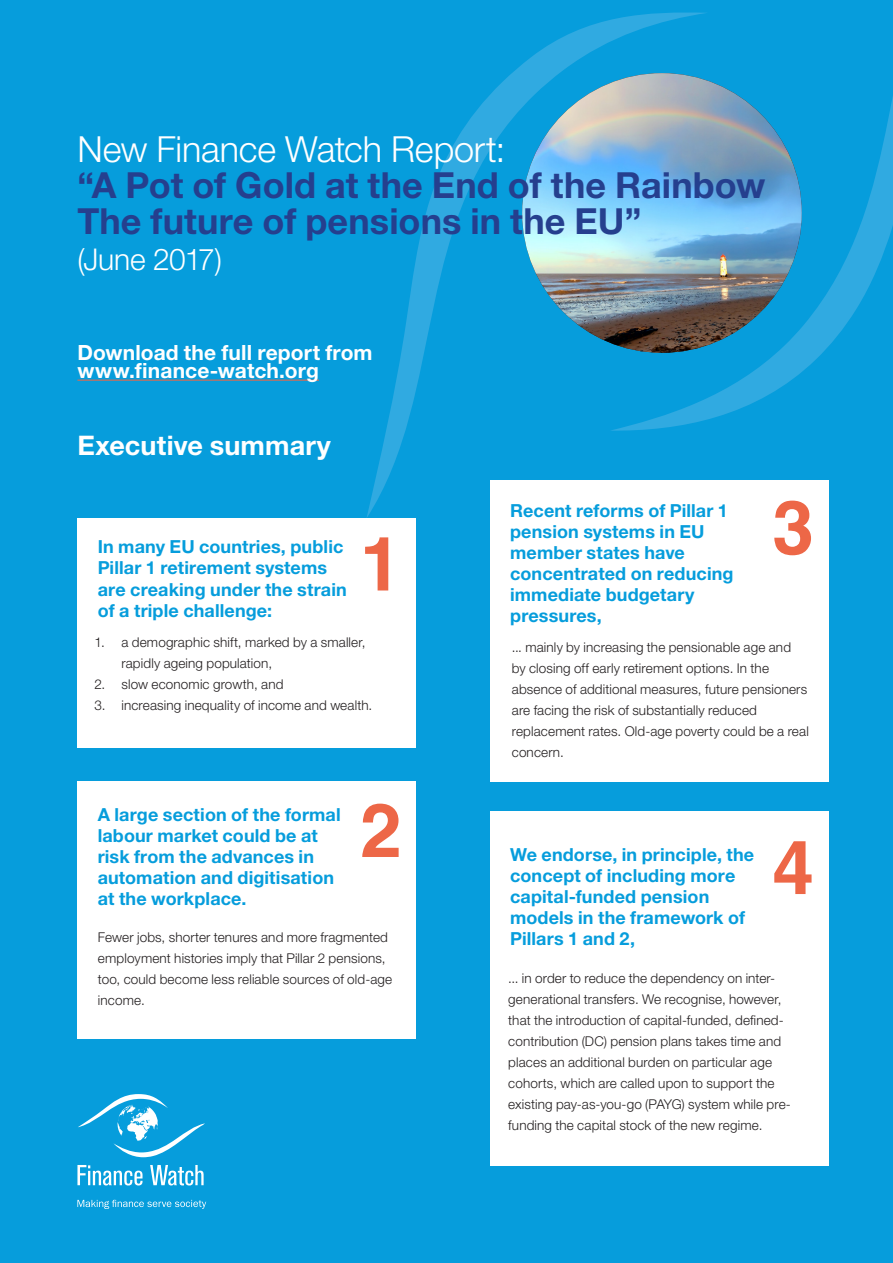
<style>
.page{position:relative;width:893px;height:1263px;background:#069ddc}
.page>*{position:absolute;margin:0;border:0;box-sizing:border-box;transform-origin:0 0}
.Section_heading{font:700 75px "Helvetica";color:#ed6747}
.t1{font:700 36px/36px "Helvetica Neue LT Std";letter-spacing:.005em;color:#253f8e}
.t2{font:300 36px "Helvetica Neue LT Std";letter-spacing:-.005em;color:#fff}
.t3{font:300 30px "Helvetica Neue LT Std";letter-spacing:-.015em;color:#fff}
.Section_heading-2{font:700 27px "Helvetica Neue LT Std";letter-spacing:.005em;color:#fff}
.t4{font:700 21px/18px "Helvetica Neue LT Std";letter-spacing:.005em;color:#fff}
.Box_heading{font:700 18px/21px "Helvetica Neue LT Std";letter-spacing:.005em;color:#069ddc}
.First{font:300 13.5px/21px "Helvetica Neue LT Std";letter-spacing:.01em;color:#231f20}
</style>
<div class="page">
<svg style="left:367px;top:20px;width:243px;height:497px"></svg>
<svg style="left:610px;top:12px;width:283px;height:419px"></svg>
<img style="left:522px;top:73px;width:280px;height:280px;border-radius:140px">
<hr style="left:77px;top:380px;width:242px;height:1px;background:#ed6747">
<div style="left:77px;top:518px;width:339px;height:229px;background:#fff"></div>
<div style="left:77px;top:781px;width:339px;height:258px;background:#fff"></div>
<div style="left:490px;top:480px;width:339px;height:302px;background:#fff"></div>
<div style="left:490px;top:811px;width:339px;height:354px;background:#fff"></div>
<svg style="left:78px;top:1094px;width:127px;height:63px"></svg>
<svg style="left:77px;top:1165px;width:66px;height:20px"></svg>
<svg style="left:150px;top:1165px;width:54px;height:20px"></svg>
<svg style="left:77px;top:1200px;width:129px;height:9px"></svg>
<p class="t2" style="left:77px;top:127px;width:430px">New Finance Watch Report:</p>
<p class="t1" style="left:77px;top:166px;width:690px">“A Pot of Gold at the End of the Rainbow<br>The future of pensions in the EU”</p>
<p class="t3" style="left:77px;top:241px;width:146px">(June 2017)</p>
<p class="t4" style="left:77px;top:343px;width:297px">Download the full report from www.finance-watch.org</p>
<p class="Section_heading-2" style="left:77px;top:428px;width:255px">Executive summary</p>
<p class="Section_heading" style="left:360px;top:504px;width:43px">1</p>
<p class="Box_heading" style="left:98px;top:536px;width:251px">In many EU countries, public<br>Pillar 1 retirement systems are creaking under the strain of a triple challenge:</p>
<p class="First" style="left:121px;top:632px;width:246px;text-indent:-27px">1. a demographic shift, marked by a smaller, rapidly ageing population,</p>
<p class="First" style="left:94px;top:674px;width:191px">2. slow economic growth, and</p>
<p class="First" style="left:94px;top:695px;width:279px">3. increasing inequality of income and wealth.</p>
<p class="Section_heading" style="left:360px;top:770px;width:43px">2</p>
<p class="Box_heading" style="left:98px;top:804px;width:244px">A large section of the formal labour market could be at risk from the advances in automation and digitisation at the workplace.</p>
<p class="First" style="left:98px;top:926px;width:296px">Fewer jobs, shorter tenures and more fragmented employment histories imply that Pillar 2 pensions, too, could become less reliable sources of old-age income.</p>
<p class="Section_heading" style="left:772px;top:467px;width:43px">3</p>
<p class="Box_heading" style="left:510px;top:500px;width:225px">Recent reforms of Pillar 1 pension systems in EU member states have concentrated on reducing immediate budgetary pressures,</p>
<p class="First" style="left:512px;top:636px;width:299px">... mainly by increasing the pensionable age and<br>by closing off early retirement options. In the absence of additional measures, future pensioners are facing the risk of substantially reduced replacement rates. Old-age poverty could be a real concern.</p>
<p class="Section_heading" style="left:772px;top:807px;width:43px">4</p>
<p class="Box_heading" style="left:510px;top:843px;width:246px">We endorse, in principle, the concept of including more capital-funded pension models in the framework of<br>Pillars 1 and 2,</p>
<p class="First" style="left:508px;top:967px;width:284px">... in order to reduce the dependency on inter&shy;generational transfers. We recognise, however, that the introduction of capital-funded, defined&shy;contribution (DC) pension plans takes time and places an additional burden on particular age cohorts, which are called upon to support the existing pay-as-you-go (PAYG) system while pre&shy;funding the capital stock of the new regime.</p>
</div>
